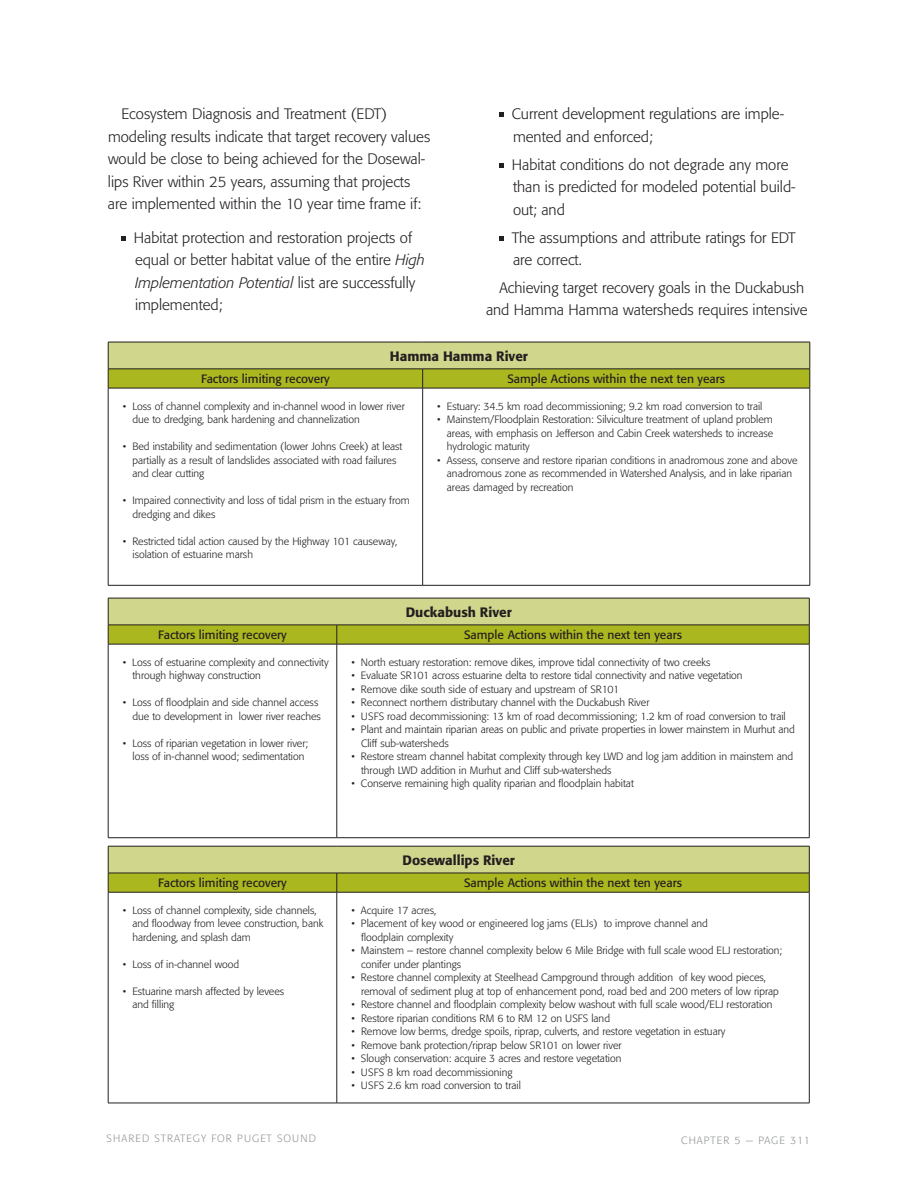
<style>
.page{position:relative;width:918px;height:1188px;background:#fff}
.page>*{position:absolute;margin:0;border:0;box-sizing:border-box;transform-origin:0 0}
.t1{font:300 15px/22.5px "Formata";color:#231f20}
.t2{font:500 13.5px "Formata";color:#231f20}
.t3{font:12px "Formata";color:#231f20}
.t4{font:300 10.5px/13.5px "Formata";color:#231f20}
.t5{font:300 10.5px "Formata";letter-spacing:.1em;color:#939598}
.s1{font-style:italic}
</style>
<div class="page">
<svg style="left:108px;top:342px;width:703px;height:46px"></svg>
<hr style="left:108px;top:388px;width:315px;height:1px;background:#231f20">
<hr style="left:108px;top:388px;width:1px;height:197px;background:#231f20">
<hr style="left:423px;top:388px;width:387px;height:1px;background:#231f20">
<hr style="left:422px;top:388px;width:1px;height:197px;background:#231f20">
<hr style="left:810px;top:388px;width:1px;height:197px;background:#231f20">
<hr style="left:108px;top:585px;width:315px;height:1px;background:#231f20">
<hr style="left:423px;top:585px;width:387px;height:1px;background:#231f20">
<svg style="left:108px;top:846px;width:702px;height:46px"></svg>
<hr style="left:108px;top:892px;width:229px;height:1px;background:#231f20">
<hr style="left:108px;top:892px;width:1px;height:211px;background:#231f20">
<hr style="left:337px;top:892px;width:472px;height:1px;background:#231f20">
<hr style="left:337px;top:892px;width:1px;height:211px;background:#231f20">
<hr style="left:809px;top:892px;width:1px;height:211px;background:#231f20">
<hr style="left:108px;top:1103px;width:229px;height:1px;background:#231f20">
<hr style="left:337px;top:1103px;width:472px;height:1px;background:#231f20">
<svg style="left:108px;top:598px;width:702px;height:46px"></svg>
<hr style="left:108px;top:644px;width:229px;height:1px;background:#231f20">
<hr style="left:108px;top:644px;width:1px;height:194px;background:#231f20">
<hr style="left:337px;top:644px;width:472px;height:1px;background:#231f20">
<hr style="left:337px;top:644px;width:1px;height:194px;background:#231f20">
<hr style="left:809px;top:644px;width:1px;height:194px;background:#231f20">
<hr style="left:108px;top:837px;width:229px;height:1px;background:#231f20">
<hr style="left:337px;top:837px;width:472px;height:1px;background:#231f20">
<svg style="left:121px;top:236px;width:4px;height:4px"></svg>
<svg style="left:499px;top:113px;width:4px;height:4px"></svg>
<svg style="left:499px;top:163px;width:4px;height:4px"></svg>
<svg style="left:499px;top:236px;width:4px;height:4px"></svg>
<p class="t1" style="left:108px;top:103px;width:324px;text-indent:14px">Ecosystem Diagnosis and Treatment (EDT) modeling results indicate that target recovery values would be close to being achieved for the Dosewal&shy;lips River within 25 years, assuming that projects are implemented within the 10 year time frame if:</p>
<h1 class="t1" style="left:134px;top:226px;width:293px">Habitat protection and restoration projects of equal or better habitat value of the entire <span class="s1">High Implementation Potential</span> list are successfully implemented;</h1>
<h1 class="t1" style="left:512px;top:103px;width:274px">Current development regulations are imple&shy;mented and enforced;</h1>
<h1 class="t1" style="left:512px;top:153px;width:285px">Habitat conditions do not degrade any more than is predicted for modeled potential build&shy;out; and</h1>
<h1 class="t1" style="left:512px;top:226px;width:285px">The assumptions and attribute ratings for EDT are correct.</h1>
<h1 class="t1" style="left:486px;top:277px;width:323px;text-align:right">Achieving target recovery goals in the Duckabush and Hamma Hamma watersheds requires intensive</h1>
<p class="t2" style="left:390px;top:348px;width:140px">Hamma Hamma River</p>
<p class="t3" style="left:201px;top:372px;width:130px">Factors limiting recovery</p>
<p class="t3" style="left:507px;top:372px;width:219px">Sample Actions within the next ten years</p>
<p class="t4" style="left:132px;top:399px;width:274px;text-indent:-10px">• Loss of channel complexity and in-channel wood in lower river due to dredging, bank hardening and channelization</p>
<p class="t4" style="left:132px;top:440px;width:271px;text-indent:-10px">• Bed instability and sedimentation (lower Johns Creek) at least partially as a result of landslides associated with road failures and clear cutting</p>
<p class="t4" style="left:132px;top:494px;width:279px;text-indent:-10px">• Impaired connectivity and loss of tidal prism in the estuary from dredging and dikes</p>
<p class="t4" style="left:132px;top:534px;width:266px;text-indent:-10px">• Restricted tidal action caused by the Highway 101 causeway, isolation of estuarine marsh</p>
<p class="t4" style="left:437px;top:399px;width:327px">• Estuary: 34.5 km road decommissioning; 9.2 km road conversion to trail</p>
<p class="t4" style="left:447px;top:413px;width:328px;text-align:justify;text-indent:-10px">• Mainstem/Floodplain Restoration: Silviculture treatment of upland problem areas, with emphasis on Jefferson and Cabin Creek watersheds to increase hydrologic maturity</p>
<p class="t4" style="left:447px;top:453px;width:352px;text-indent:-10px">• Assess, conserve and restore riparian conditions in anadromous zone and above anadromous zone as recommended in Watershed Analysis, and in lake riparian areas damaged by recreation</p>
<p class="t2" style="left:406px;top:604px;width:108px">Duckabush River</p>
<p class="t3" style="left:158px;top:628px;width:130px">Factors limiting recovery</p>
<p class="t3" style="left:464px;top:628px;width:219px">Sample Actions within the next ten years</p>
<p class="t4" style="left:132px;top:655px;width:198px;text-indent:-10px">• Loss of estuarine complexity and connectivity through highway construction</p>
<p class="t4" style="left:123px;top:696px;width:200px;text-align:right">• Loss of floodplain and side channel access due to development in lower river reaches</p>
<p class="t4" style="left:123px;top:736px;width:187px;text-align:center">• Loss of riparian vegetation in lower river; loss of in-channel wood; sedimentation</p>
<p class="t4" style="left:351px;top:655px;width:361px">• North estuary restoration: remove dikes, improve tidal connectivity of two creeks</p>
<p class="t4" style="left:351px;top:669px;width:393px">• Evaluate SR101 across estuarine delta to restore tidal connectivity and native vegetation</p>
<p class="t4" style="left:351px;top:682px;width:269px">• Remove dike south side of estuary and upstream of SR101</p>
<p class="t4" style="left:351px;top:696px;width:300px">• Reconnect northern distributary channel with the Duckabush River</p>
<p class="t4" style="left:351px;top:709px;width:436px">• USFS road decommissioning: 13 km of road decommissioning; 1.2 km of road conversion to trail</p>
<p class="t4" style="left:361px;top:723px;width:435px;text-indent:-10px">• Plant and maintain riparian areas on public and private properties in lower mainstem in Murhut and<br>Cliff sub-watersheds</p>
<p class="t4" style="left:361px;top:750px;width:434px;text-indent:-10px">• Restore stream channel habitat complexity through key LWD and log jam addition in mainstem and through LWD addition in Murhut and Cliff sub-watersheds</p>
<p class="t4" style="left:351px;top:777px;width:284px">• Conserve remaining high quality riparian and floodplain habitat</p>
<p class="t2" style="left:403px;top:852px;width:114px">Dosewallips River</p>
<p class="t3" style="left:158px;top:876px;width:130px">Factors limiting recovery</p>
<p class="t3" style="left:464px;top:876px;width:219px">Sample Actions within the next ten years</p>
<p class="t4" style="left:132px;top:903px;width:192px;text-indent:-10px">• Loss of channel complexity, side channels, and floodway from levee construction, bank hardening, and splash dam</p>
<p class="t4" style="left:123px;top:957px;width:118px">• Loss of in-channel wood</p>
<p class="t4" style="left:132px;top:984px;width:153px;text-indent:-10px">• Estuarine marsh affected by levees and filling</p>
<p class="t4" style="left:351px;top:903px;width:86px">• Acquire 17 acres,</p>
<p class="t4" style="left:361px;top:917px;width:348px;text-indent:-10px">• Placement of key wood or engineered log jams (ELJs) to improve channel and floodplain complexity</p>
<p class="t4" style="left:361px;top:944px;width:423px;text-indent:-10px">• Mainstem – restore channel complexity below 6 Mile Bridge with full scale wood ELJ restoration; conifer under plantings</p>
<p class="t4" style="left:361px;top:971px;width:419px;text-indent:-10px">• Restore channel complexity at Steelhead Campground through addition of key wood pieces, removal of sediment plug at top of enhancement pond, road bed and 200 meters of low riprap</p>
<p class="t4" style="left:351px;top:998px;width:423px">• Restore channel and floodplain complexity below washout with full scale wood/ELJ restoration</p>
<p class="t4" style="left:351px;top:1011px;width:260px">• Restore riparian conditions RM 6 to RM 12 on USFS land</p>
<p class="t4" style="left:351px;top:1025px;width:375px">• Remove low berms, dredge spoils, riprap, culverts, and restore vegetation in estuary</p>
<p class="t4" style="left:351px;top:1038px;width:272px">• Remove bank protection/riprap below SR101 on lower river</p>
<p class="t4" style="left:351px;top:1052px;width:272px">• Slough conservation: acquire 3 acres and restore vegetation</p>
<p class="t4" style="left:351px;top:1065px;width:163px">• USFS 8 km road decommissioning</p>
<p class="t4" style="left:351px;top:1079px;width:171px">• USFS 2.6 km road conversion to trail</p>
<p class="t5" style="left:107px;top:1132px;width:211px">SHARED STRATEGY FOR PUGET SOUND</p>
<p class="t5" style="left:681px;top:1134px;width:130px">CHAPTER 5 — PAGE 311</p>
</div>
